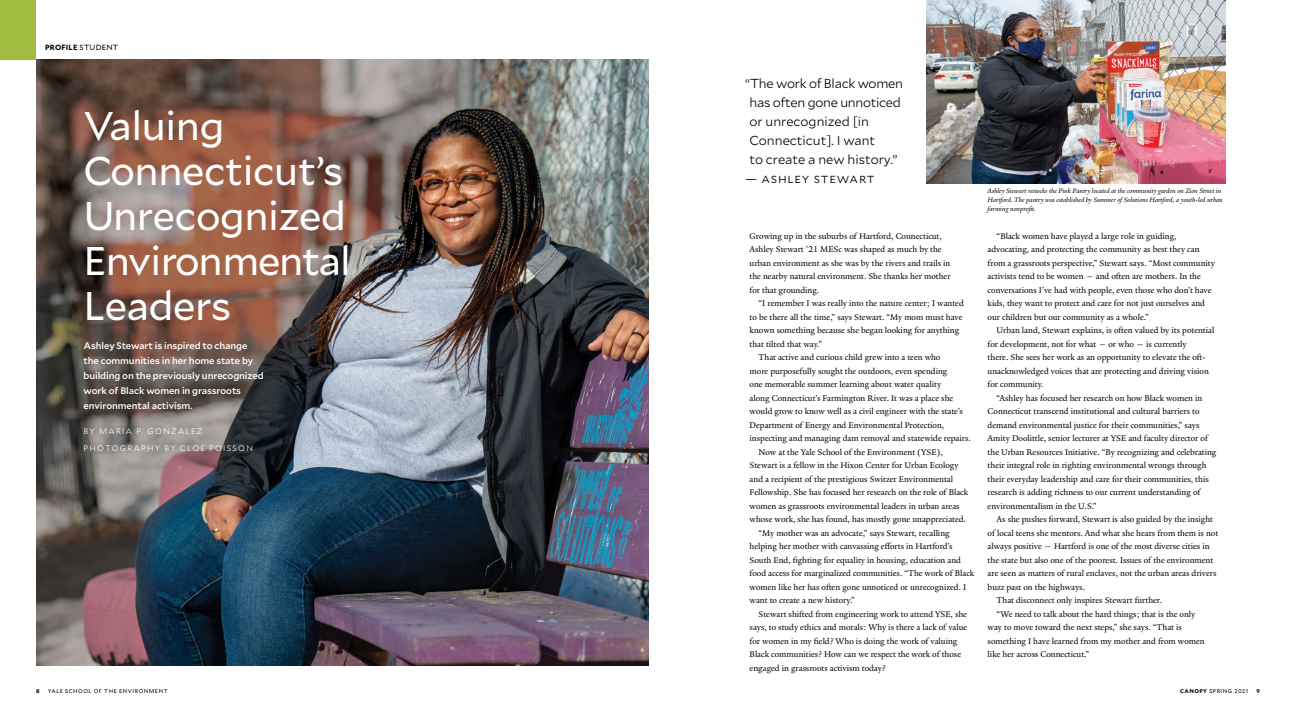
<style>
.page{position:relative;width:1296px;height:720px;background:#fff}
.page>*{position:absolute;margin:0;border:0;box-sizing:border-box;transform-origin:0 0}
.t1{font:40px/45px "Mallory";letter-spacing:-.01em;color:#fff}
.t2{font:300 13px/19px "Mallory";color:#000}
.t3{font:300 13px "Mallory";letter-spacing:.06em;color:#000}
.t4{font:500 9.5px/15px "Mallory";letter-spacing:-.01em;color:#fff}
.t5{font:9px/13.5px "Yale New";color:#000}
.t6{font:300 8px/16.5px "Mallory";letter-spacing:.16em;color:#fff}
.t7{font:700 7.5px "Mallory";letter-spacing:.03em;color:#000}
.t8{font:italic 7px/9px "Yale New";color:#000}
.t9{font:5.5px "Mallory";letter-spacing:.09em;color:#000}
.t10{font:700 5.5px "Mallory";color:#000}
.s1{font-weight:400}
.s2{font-weight:700}
</style>
<div class="page">
<div style="left:0;top:0;width:36px;height:59px;background:#a0bc41"></div>
<img style="left:36px;top:59px;width:612px;height:607px">
<img style="left:927px;top:0;width:299px;height:183px">
<p class="t7" style="left:45px;top:42px;width:75px">PROFILE <span class="s1">STUDENT</span></p>
<h1 class="t1" style="left:84px;top:101px;width:269px">Valuing<br>Connecticut’s<br>Unrecognized<br>Environmental<br>Leaders</h1>
<p class="t4" style="left:84px;top:337px;width:182px">Ashley Stewart is inspired to change the communities in her home state by building on the previously unrecognized work of Black women in grassroots environmental activism.</p>
<p class="t6" style="left:84px;top:423px;width:171px">BY MARIA P. GONZALEZ<br>PHOTOGRAPHY BY CLOE POISSON</p>
<h2 class="t2" style="left:750px;top:74px;width:155px;text-indent:-4px">“The work of Black women has often gone unnoticed or unrecognized [in<br>Connecticut]. I want<br>to create a new history.”</h2>
<h2 class="t3" style="left:745px;top:169px;width:131px">— Ashley Stewart</h2>
<p class="t5" style="left:750px;top:229px;width:203px">Growing up in the suburbs of Hartford, Connecticut, Ashley Stewart ’21 MESc was shaped as much by the urban environment as she was by the rivers and trails in the nearby natural environment. She thanks her mother for that grounding.</p>
<p class="t5" style="left:759px;top:296px;width:207px">“I remember I was really into the nature center; I wanted</p>
<p class="t5" style="left:750px;top:310px;width:214px">to be there all the time,” says Stewart. “My mom must have</p>
<p class="t5" style="left:750px;top:323px;width:211px">known something because she began looking for anything</p>
<p class="t5" style="left:750px;top:337px;width:74px">that tilted that way.”</p>
<p class="t5" style="left:759px;top:350px;width:183px">That active and curious child grew into a teen who</p>
<p class="t5" style="left:750px;top:364px;width:199px">more purposefully sought the outdoors, even spending</p>
<p class="t5" style="left:750px;top:377px;width:193px">one memorable summer learning about water quality</p>
<p class="t5" style="left:750px;top:391px;width:205px">along Connecticut’s Farmington River. It was a place she</p>
<p class="t5" style="left:750px;top:404px;width:215px">would grow to know well as a civil engineer with the state’s</p>
<p class="t5" style="left:750px;top:418px;width:196px">Department of Energy and Environmental Protection,</p>
<p class="t5" style="left:750px;top:431px;width:223px">inspecting and managing dam removal and statewide repairs.</p>
<p class="t5" style="left:759px;top:445px;width:186px">Now at the Yale School of the Environment (YSE),</p>
<p class="t5" style="left:750px;top:458px;width:211px">Stewart is a fellow in the Hixon Center for Urban Ecology</p>
<p class="t5" style="left:750px;top:472px;width:205px">and a recipient of the prestigious Switzer Environmental</p>
<p class="t5" style="left:750px;top:485px;width:220px">Fellowship. She has focused her research on the role of Black</p>
<p class="t5" style="left:750px;top:499px;width:212px">women as grassroots environmental leaders in urban areas</p>
<p class="t5" style="left:750px;top:512px;width:218px">whose work, she has found, has mostly gone unappreciated.</p>
<p class="t5" style="left:759px;top:526px;width:193px">“My mother was an advocate,” says Stewart, recalling</p>
<p class="t5" style="left:750px;top:539px;width:204px">helping her mother with canvassing efforts in Hartford’s</p>
<p class="t5" style="left:750px;top:553px;width:213px">South End, fighting for equality in housing, education and</p>
<p class="t5" style="left:750px;top:566px;width:226px">food access for marginalized communities. “The work of Black</p>
<p class="t5" style="left:750px;top:580px;width:218px">women like her has often gone unnoticed or unrecognized. I</p>
<p class="t5" style="left:750px;top:593px;width:107px">want to create a new history.”</p>
<p class="t5" style="left:759px;top:607px;width:210px">Stewart shifted from engineering work to attend YSE, she</p>
<p class="t5" style="left:750px;top:620px;width:219px">says, to study ethics and morals: Why is there a lack of value</p>
<p class="t5" style="left:750px;top:634px;width:209px">for women in my field? Who is doing the work of valuing</p>
<p class="t5" style="left:750px;top:647px;width:213px">Black communities? How can we respect the work of those</p>
<p class="t5" style="left:750px;top:661px;width:138px">engaged in grassroots activism today?</p>
<p class="t8" style="left:988px;top:186px;width:237px">Ashley Stewart restocks the Pink Pantry located at the community garden on Zion Street in<br>Hartford. The pantry was established by Summer of Solutions Hartford, a youth-led urban farming nonprofit.</p>
<p class="t5" style="left:988px;top:229px;width:229px;text-indent:9px">“Black women have played a large role in guiding, advocating, and protecting the community as best they can from a grassroots perspective,” Stewart says. “Most community activists tend to be women — and often are mothers. In the conversations I’ve had with people, even those who don’t have kids, they want to protect and care for not just ourselves and our children but our community as a whole.”</p>
<p class="t5" style="left:988px;top:323px;width:228px;text-indent:9px">Urban land, Stewart explains, is often valued by its potential for development, not for what — or who — is currently<br>there. She sees her work as an opportunity to elevate the oft&shy;unacknowledged voices that are protecting and driving vision for community.</p>
<p class="t5" style="left:988px;top:391px;width:230px;text-indent:9px">“Ashley has focused her research on how Black women in Connecticut transcend institutional and cultural barriers to demand environmental justice for their communities,” says Amity Doolittle, senior lecturer at YSE and faculty director of the Urban Resources Initiative. “By recognizing and celebrating their integral role in righting environmental wrongs through their everyday leadership and care for their communities, this research is adding richness to our current understanding of environmentalism in the U.S.”</p>
<p class="t5" style="left:997px;top:512px;width:218px">As she pushes forward, Stewart is also guided by the insight</p>
<p class="t5" style="left:988px;top:526px;width:232px">of local teens she mentors. And what she hears from them is not</p>
<p class="t5" style="left:988px;top:539px;width:223px">always positive — Hartford is one of the most diverse cities in</p>
<p class="t5" style="left:988px;top:553px;width:227px">the state but also one of the poorest. Issues of the environment</p>
<p class="t5" style="left:988px;top:566px;width:230px">are seen as matters of rural enclaves, not the urban areas drivers</p>
<p class="t5" style="left:988px;top:580px;width:99px">buzz past on the highways.</p>
<p class="t5" style="left:997px;top:593px;width:167px">That disconnect only inspires Stewart further.</p>
<p class="t5" style="left:997px;top:607px;width:200px">“We need to talk about the hard things; that is the only</p>
<p class="t5" style="left:988px;top:620px;width:196px">way to move toward the next steps,” she says. “That is</p>
<p class="t5" style="left:988px;top:634px;width:219px">something I have learned from my mother and from women</p>
<p class="t5" style="left:988px;top:647px;width:103px">like her across Connecticut.”</p>
<p class="t10" style="left:36px;top:687px;width:5px">8</p>
<p class="t9" style="left:48px;top:687px;width:121px">YALE SCHOOL OF THE ENVIRONMENT</p>
<p class="t9" style="left:1180px;top:687px;width:70px"><span class="s2">CANOPY</span> SPRING 2021</p>
<p class="t10" style="left:1257px;top:687px;width:5px">9</p>
</div>
